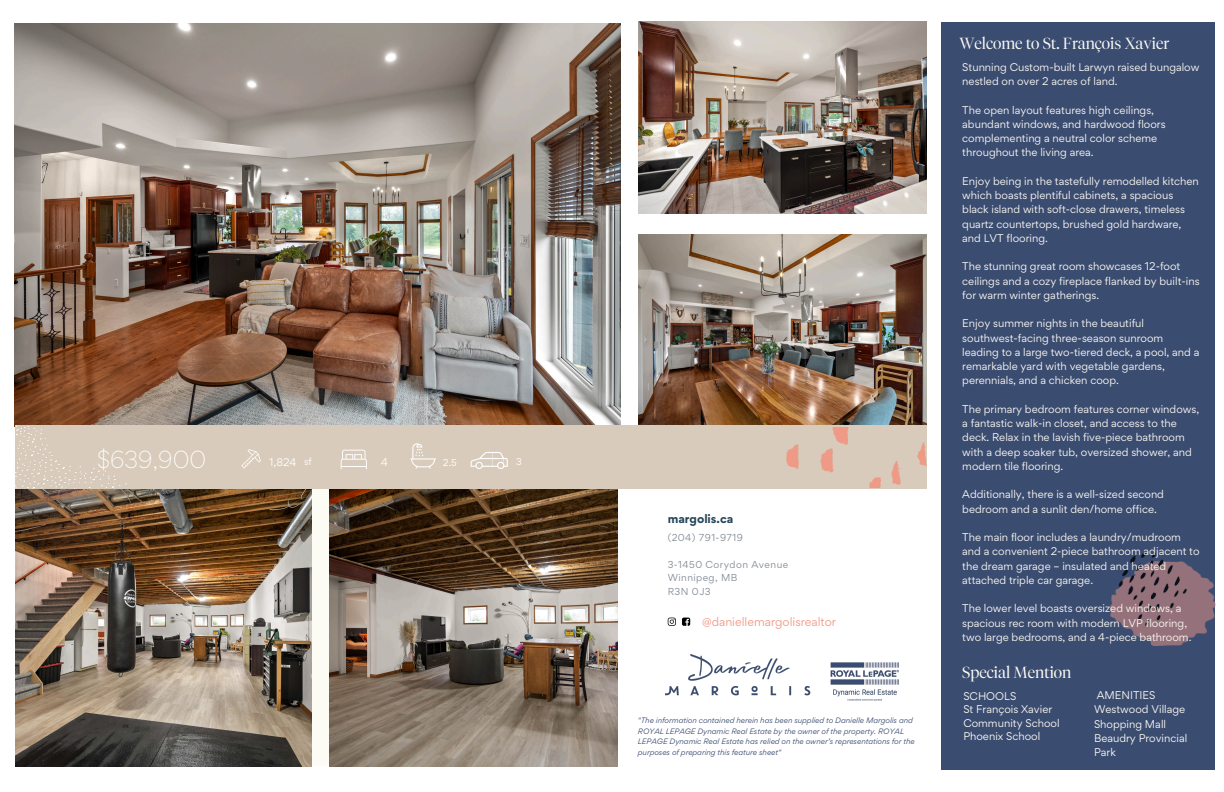
<style>
.page{position:relative;width:1224px;height:792px;background:#fff}
.page>*{position:absolute;margin:0;border:0;box-sizing:border-box;transform-origin:0 0}
.t1{font:300 22px "Gordita";color:#fff}
.t2{font:300 16px "Tiempos Fine";color:#fcfbf4}
.t3{font:11px "Gordita";color:#f09a87}
.t4{font:700 11px "Gordita";color:#244558}
.t5{font:10px/14.2px "Gordita";color:#fbf9f2}
.t6{font:10px "Gordita";color:#fff}
.t7{font:9px/13.5px "Gordita";letter-spacing:.05em;color:#838c96}
.t8{font:9px "Gordita";color:#fff}
.t9{font:8.9px "Gordita";color:#fff}
.t10{font:italic 7px/10.5px "Gordita";color:#3b4c71}
</style>
<div class="page">
<div style="left:17px;top:489px;width:312px;height:277px;background:#fcfbf4"></div>
<img style="left:638px;top:235px;width:288px;height:190px">
<img style="left:15px;top:24px;width:605px;height:401px">
<img style="left:329px;top:489px;width:288px;height:277px">
<img style="left:15px;top:489px;width:297px;height:277px">
<div style="left:15px;top:425px;width:911px;height:64px;background:#d8cbbb"></div>
<div style="left:941px;top:22px;width:274px;height:748px;background:#3b4c71"></div>
<svg style="left:241px;top:449px;width:20px;height:20px"></svg>
<svg style="left:341px;top:450px;width:26px;height:19px"></svg>
<img style="left:638px;top:22px;width:288px;height:192px">
<svg style="left:410px;top:443px;width:26px;height:26px"></svg>
<svg style="left:471px;top:452px;width:37px;height:17px"></svg>
<img style="left:665px;top:655px;width:234px;height:45px">
<img style="left:786px;top:427px;width:140px;height:60px">
<img style="left:1111px;top:553px;width:104px;height:93px">
<img style="left:15px;top:425px;width:112px;height:64px">
<svg style="left:668px;top:618px;width:8px;height:8px"></svg>
<svg style="left:682px;top:618px;width:8px;height:8px"></svg>
<p class="t1" style="left:97px;top:444px;width:111px">$639,900</p>
<p class="t6" style="left:269px;top:455px;width:29px;rotate:1deg">1,824</p>
<p class="t8" style="left:304px;top:455px;width:9px">sf</p>
<p class="t6" style="left:381px;top:455px;width:8px">4</p>
<h4 class="t9" style="left:443px;top:457px;width:15px">2.5</h4>
<h5 class="t9" style="left:516px;top:455px;width:7px">3</h5>
<p class="t4" style="left:668px;top:511px;width:67px">margolis.ca</p>
<h3 class="t7" style="left:668px;top:530px;width:77px">(204) 791-9719</h3>
<h5 class="t7" style="left:668px;top:557px;width:122px">3-1450 Corydon Avenue<br>Winnipeg, MB<br>R3N 0J3</h5>
<h5 class="t3" style="left:702px;top:614px;width:135px">@daniellemargolisrealtor</h5>
<h4 class="t10" style="left:638px;top:715px;width:278px">"The information contained herein has been supplied to Danielle Margolis and ROYAL LEPAGE Dynamic Real Estate by the owner of the property. ROYAL LEPAGE Dynamic Real Estate has relied on the owner’s representations for the purposes of preparing this feature sheet"</h4>
<p class="t2" style="left:959px;top:33px;width:211px">Welcome to St. François Xavier</p>
<h4 class="t5" style="left:962px;top:60px;width:239px">Stunning Custom-built Larwyn raised bungalow nestled on over 2 acres of land.</h4>
<p class="t5" style="left:962px;top:103px;width:205px">The open layout features high ceilings, abundant windows, and hardwood floors complementing a neutral color scheme throughout the living area.</p>
<p class="t5" style="left:962px;top:174px;width:238px">Enjoy being in the tastefully remodelled kitchen which boasts plentiful cabinets, a spacious black island with soft-close drawers, timeless quartz countertops, brushed gold hardware, and LVT flooring.</p>
<h2 class="t5" style="left:962px;top:259px;width:239px">The stunning great room showcases 12-foot ceilings and a cozy fireplace flanked by built-ins for warm winter gatherings.</h2>
<h4 class="t5" style="left:962px;top:316px;width:239px">Enjoy summer nights in the beautiful southwest-facing three-season sunroom leading to a large two-tiered deck, a pool, and a remarkable yard with vegetable gardens, perennials, and a chicken coop.</h4>
<h4 class="t5" style="left:962px;top:402px;width:239px">The primary bedroom features corner windows, a fantastic walk-in closet, and access to the deck. Relax in the lavish five-piece bathroom with a deep soaker tub, oversized shower, and modern tile flooring.</h4>
<h4 class="t5" style="left:962px;top:487px;width:203px">Additionally, there is a well-sized second bedroom and a sunlit den/home office.</h4>
<h4 class="t5" style="left:962px;top:530px;width:239px">The main floor includes a laundry/mudroom and a convenient 2-piece bathroom adjacent to the dream garage – insulated and heated attached triple car garage.</h4>
<h4 class="t5" style="left:962px;top:601px;width:231px">The lower level boasts oversized windows, a spacious rec room with modern LVP flooring, two large bedrooms, and a 4-piece bathroom.</h4>
<p class="t2" style="left:962px;top:662px;width:111px">Special Mention</p>
<h4 class="t5" style="left:963px;top:689px;width:98px;line-height:13.5px">SCHOOLS<br>St François Xavier<br>Community School<br>Phoenix School</h4>
<p class="t5" style="left:1094px;top:688px;width:95px">AMENITIES<br>Westwood Village<br>Shopping Mall<br>Beaudry Provincial<br>Park</p>
</div>
